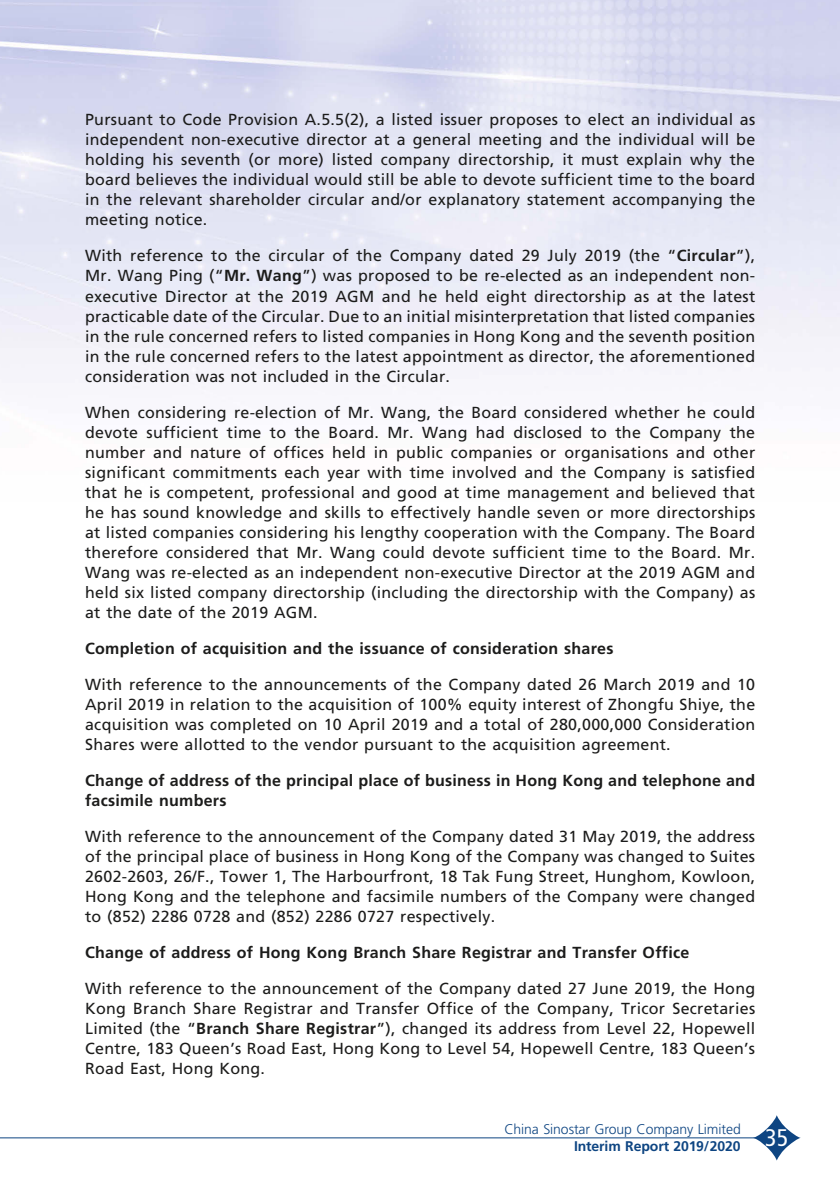
<style>
.page{position:relative;width:840px;height:1191px;background:#fff}
.page>*{position:absolute;margin:0;border:0;box-sizing:border-box;transform-origin:0 0}
.t1{font:16px/20px "Frutiger LT Std";letter-spacing:.015em;color:#1c1c1b;text-align:justify}
.t2{font:700 16px/20px "Frutiger LT Std";letter-spacing:.015em;color:#1c1c1b}
.t3{font:300 14px/17px "Frutiger LT Std";letter-spacing:-.01em;color:#0e4582}
.s1{font-weight:700}
</style>
<div class="page">
<svg style="left:752px;top:1115px;width:48px;height:45px"></svg>
<hr style="left:0;top:1137px;width:758px;height:1px;background:#0e4582">
<p class="t1" style="left:85px;top:110px;width:671px">Pursuant to Code Provision A.5.5(2), a listed issuer proposes to elect an individual as independent non-executive director at a general meeting and the individual will be holding his seventh (or more) listed company directorship, it must explain why the board believes the individual would still be able to devote sufficient time to the board in the relevant shareholder circular and/or explanatory statement accompanying the meeting notice.</p>
<p class="t1" style="left:85px;top:246px;width:671px">With reference to the circular of the Company dated 29 July 2019 (the “<span class="s1">Circular</span>”), Mr. Wang Ping (“<span class="s1">Mr. Wang</span>”) was proposed to be re-elected as an independent non&shy;executive Director at the 2019 AGM and he held eight directorship as at the latest practicable date of the Circular. Due to an initial misinterpretation that listed companies in the rule concerned refers to listed companies in Hong Kong and the seventh position in the rule concerned refers to the latest appointment as director, the aforementioned consideration was not included in the Circular.</p>
<p class="t1" style="left:85px;top:402px;width:671px">When considering re-election of Mr. Wang, the Board considered whether he could devote sufficient time to the Board. Mr. Wang had disclosed to the Company the number and nature of offices held in public companies or organisations and other significant commitments each year with time involved and the Company is satisfied that he is competent, professional and good at time management and believed that he has sound knowledge and skills to effectively handle seven or more directorships at listed companies considering his lengthy cooperation with the Company. The Board therefore considered that Mr. Wang could devote sufficient time to the Board. Mr.<br>Wang was re-elected as an independent non-executive Director at the 2019 AGM and held six listed company directorship (including the directorship with the Company) as at the date of the 2019 AGM.</p>
<p class="t2" style="left:85px;top:638px;width:529px">Completion of acquisition and the issuance of consideration shares</p>
<p class="t1" style="left:85px;top:674px;width:671px">With reference to the announcements of the Company dated 26 March 2019 and 10<br>April 2019 in relation to the acquisition of 100% equity interest of Zhongfu Shiye, the acquisition was completed on 10 April 2019 and a total of 280,000,000 Consideration Shares were allotted to the vendor pursuant to the acquisition agreement.</p>
<p class="t2" style="left:85px;top:770px;width:671px">Change of address of the principal place of business in Hong Kong and telephone and facsimile numbers</p>
<p class="t1" style="left:85px;top:826px;width:671px">With reference to the announcement of the Company dated 31 May 2019, the address of the principal place of business in Hong Kong of the Company was changed to Suites 2602-2603, 26/F., Tower 1, The Harbourfront, 18 Tak Fung Street, Hunghom, Kowloon, Hong Kong and the telephone and facsimile numbers of the Company were changed to (852) 2286 0728 and (852) 2286 0727 respectively.</p>
<p class="t2" style="left:85px;top:942px;width:605px">Change of address of Hong Kong Branch Share Registrar and Transfer Office</p>
<p class="t1" style="left:85px;top:978px;width:671px">With reference to the announcement of the Company dated 27 June 2019, the Hong Kong Branch Share Registrar and Transfer Office of the Company, Tricor Secretaries Limited (the “<span class="s1">Branch Share Registrar</span>”), changed its address from Level 22, Hopewell Centre, 183 Queen’s Road East, Hong Kong to Level 54, Hopewell Centre, 183 Queen’s Road East, Hong Kong.</p>
<p class="t3" style="left:573px;top:1120px;width:216px;text-indent:-70px">China Sinostar Group Company Limited<br><span class="s1">Interim Report 2019/2020</span> <sup>35</sup></p>
</div>
